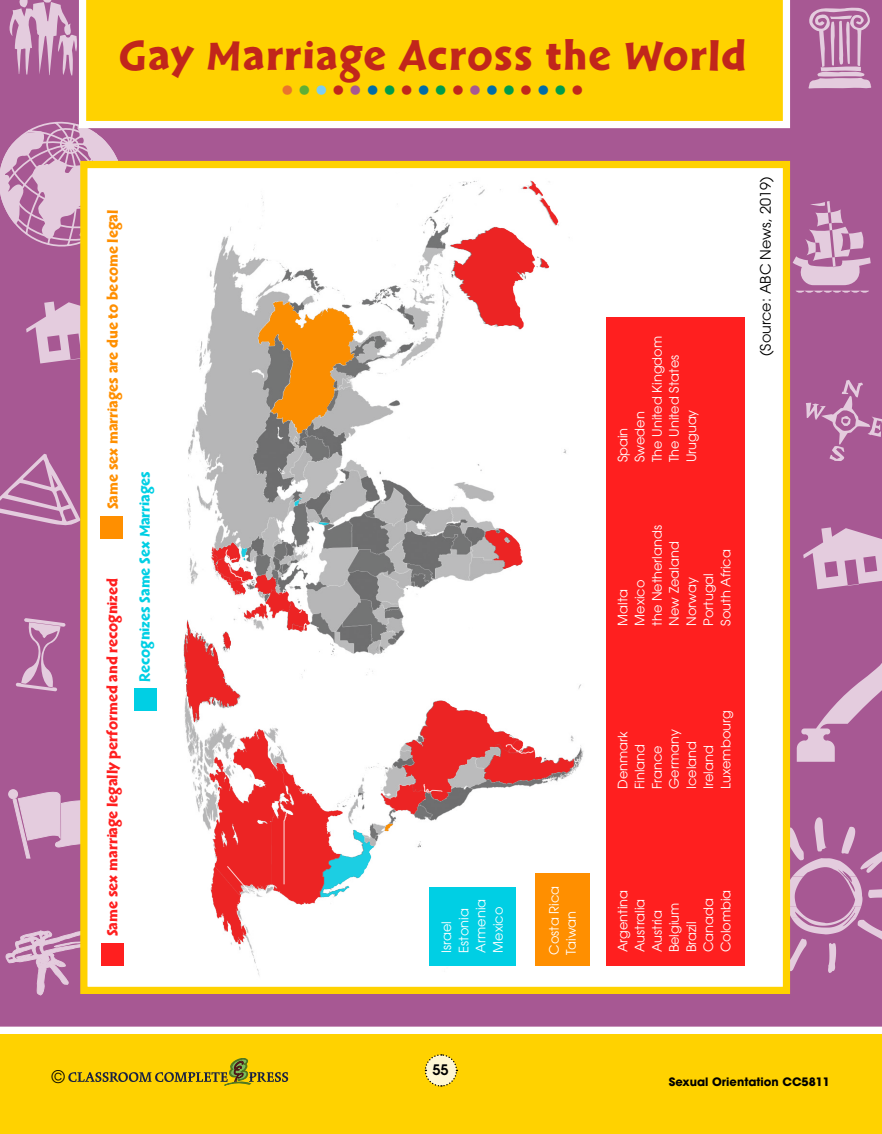
<style>
.page{position:relative;width:882px;height:1134px;background:#fff}
.page>*{position:absolute;margin:0;border:0;box-sizing:border-box;transform-origin:0 0}
.t1{font:44.71px "Cal Sans Heavy KA";letter-spacing:.035em;color:#c1261b}
.t2{font:700 40.34px "Futura";color:#c1261b}
.t3{font:17.32px "Avant Garde";color:#000}
.t4{font:15.84px "Cal Sans Heavy KA";color:#ff1f1f}
.t5{font:15.84px "Cal Sans Heavy KA";color:#ff8f00}
.t6{font:15.84px "Cal Sans Heavy KA";color:#00cfe4}
.t7{font:14.44px "Avant Garde";color:#000}
.t8{font:600 14.44px "Avant Garde";color:#000}
.t9{font:12.95px/17.2px "Avant Garde";color:#fff}
.t10{font:700 11.55px "Avant Garde";color:#000}
.s1{color:#ea742d}
.s2{color:#5eaf36}
.s3{color:#7ccef3}
.s4{color:#a75893}
.s5{color:#006da7}
.s6{color:#009c4a}
</style>
<div class="page">
<div style="left:0;top:1034px;width:882px;height:100px;background:#ffd200"></div>
<svg style="left:424px;top:1054px;width:34px;height:33px"></svg>
<svg style="left:68px;top:1058px;width:220px;height:27px"></svg>
<div style="left:0;top:0;width:882px;height:1027px;background:#a75893"></div>
<svg style="left:0;top:454px;width:80px;height:73px"></svg>
<svg style="left:26px;top:302px;width:54px;height:61px"></svg>
<svg style="left:808px;top:6px;width:63px;height:83px"></svg>
<svg style="left:8px;top:0;width:70px;height:76px"></svg>
<svg style="left:7px;top:789px;width:73px;height:70px"></svg>
<svg style="left:805px;top:380px;width:77px;height:81px"></svg>
<svg style="left:793px;top:201px;width:78px;height:92px"></svg>
<svg style="left:16px;top:618px;width:50px;height:73px"></svg>
<svg style="left:5px;top:923px;width:110px;height:74px"></svg>
<svg style="left:0;top:120px;width:124px;height:128px"></svg>
<svg style="left:803px;top:527px;width:79px;height:62px"></svg>
<svg style="left:797px;top:645px;width:85px;height:117px"></svg>
<svg style="left:790px;top:817px;width:92px;height:156px"></svg>
<svg style="left:79px;top:0;width:711px;height:128px"></svg>
<div style="left:84px;top:165px;width:702px;height:825px;background:#fff"></div>
<div style="left:80px;top:161px;width:710px;height:833px;border:7px solid #ffd200"></div>
<img style="left:183px;top:180px;width:401px;height:796px">
<div style="left:607px;top:317px;width:138px;height:649px;background:#ff1f1f"></div>
<div style="left:535px;top:873px;width:54px;height:93px;background:#ff8f00"></div>
<div style="left:102px;top:943px;width:22px;height:23px;background:#ff1f1f"></div>
<div style="left:134px;top:689px;width:22px;height:22px;background:#00cfe4"></div>
<div style="left:100px;top:517px;width:22px;height:22px;background:#ff8f00"></div>
<div style="left:429px;top:887px;width:87px;height:79px;background:#00cfe4"></div>
<svg style="left:284px;top:810px;width:4px;height:75px"></svg>
<svg style="left:289px;top:766px;width:9px;height:20px"></svg>
<svg style="left:227px;top:866px;width:27px;height:30px"></svg>
<svg style="left:423px;top:784px;width:19px;height:8px"></svg>
<svg style="left:506px;top:739px;width:28px;height:15px"></svg>
<svg style="left:303px;top:623px;width:16px;height:7px"></svg>
<svg style="left:282px;top:589px;width:9px;height:5px"></svg>
<svg style="left:226px;top:549px;width:31px;height:35px"></svg>
<svg style="left:299px;top:600px;width:4px;height:14px"></svg>
<h1 class="t1" style="left:119px;top:29px;width:629px">GAY MARRIAGE ACROSS THE WORLD</h1>
<h2 class="t2" style="left:280px;top:52px;width:306px"><span class="s1">.</span><span class="s2">.</span><span class="s3">.</span>.<span class="s4">.</span><span class="s5">.</span><span class="s6">.</span>.<span class="s5">.</span><span class="s6">.</span>.<span class="s4">.</span><span class="s5">.</span><span class="s6">.</span>.<span class="s5">.</span><span class="s6">.</span>.</h2>
<p class="t5" style="left:103px;top:509px;width:301px;rotate:-90deg">SAME SEX MARRIAGES ARE DUE TO BECOME LEGAL</p>
<p class="t4" style="left:103px;top:936px;width:360px;rotate:-90deg">SAME SEX MARRIAGE LEGALLY PERFORMED AND RECOGNIZED</p>
<p class="t6" style="left:136px;top:682px;width:214px;rotate:-90deg">RECOGNIZES SAME SEX MARRIAGES</p>
<p class="t9" style="left:438px;top:953px;width:55px;rotate:-90deg">Israel<br>Estonia<br>Armenia<br>Mexico</p>
<p class="t9" style="left:545px;top:955px;width:70px;rotate:-90deg">Costa Rica<br>Taiwan</p>
<p class="t9" style="left:614px;top:462px;width:128px;rotate:-90deg">Spain<br>Sweden<br>The United Kingdom<br>The United States<br>Uruguay</p>
<p class="t9" style="left:614px;top:626px;width:102px;rotate:-90deg">Malta<br>Mexico<br>the Netherlands<br>New Zealand<br>Norway<br>Portugal<br>South Africa</p>
<p class="t7" style="left:757px;top:356px;width:181px;rotate:-90deg">(Source: ABC News, 2019)</p>
<p class="t9" style="left:614px;top:789px;width:80px;rotate:-90deg">Denmark<br>Finland<br>France<br>Germany<br>Iceland<br>Ireland<br>Luxembourg</p>
<p class="t9" style="left:614px;top:952px;width:64px;rotate:-90deg">Argentina<br>Australia<br>Austria<br>Belgium<br>Brazil<br>Canada<br>Colombia</p>
<p class="t8" style="left:433px;top:1060px;width:18px">55</p>
<h3 class="t3" style="left:52px;top:1067px;width:14px">©</h3>
<p class="t10" style="left:669px;top:1074px;width:163px">Sexual Orientation CC5811</p>
</div>
